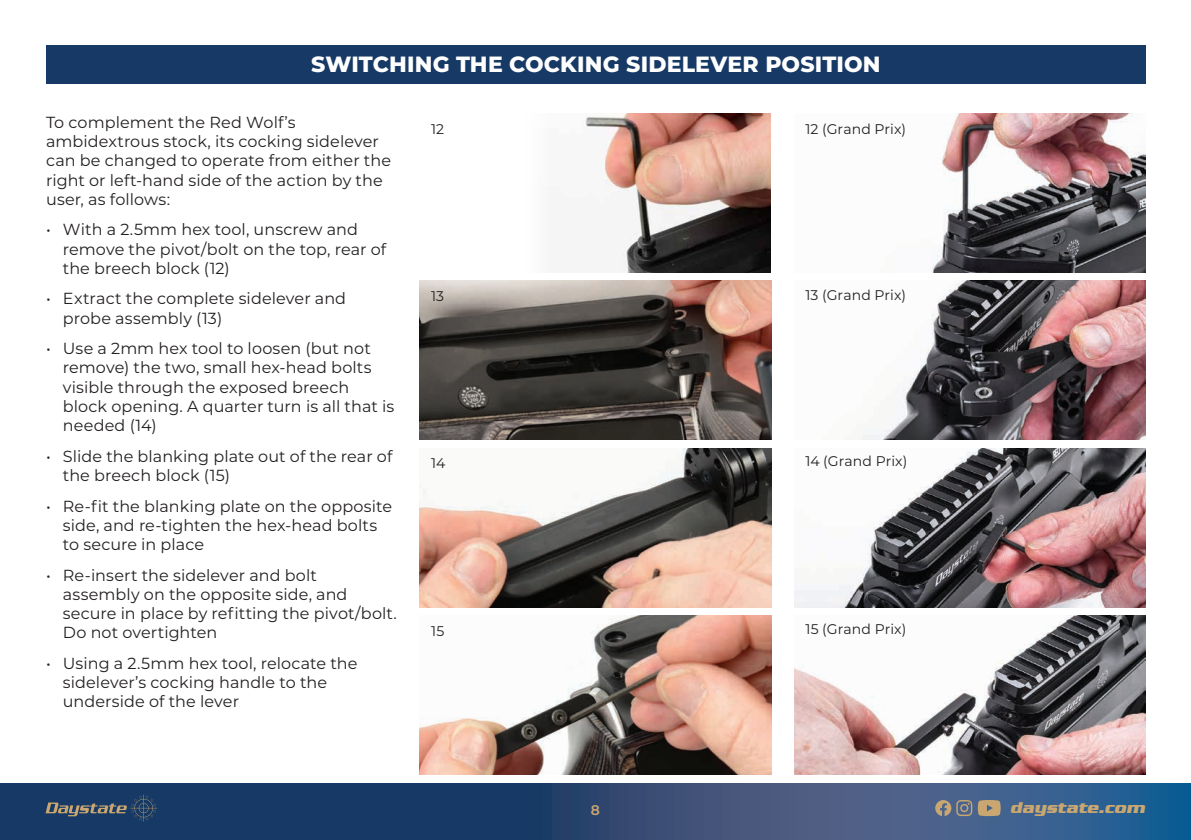
<style>
.page{position:relative;width:1191px;height:840px;background:#fff}
.page>*{position:absolute;margin:0;border:0;box-sizing:border-box;transform-origin:0 0}
.t1{font:800 22px "Montserrat";letter-spacing:.01em;color:#fff}
.t2{font:16px/19.2px "Montserrat";letter-spacing:.005em;color:#231f20}
.t3{font:italic 700 16px "Serpentine";letter-spacing:.005em;color:#caa770}
.t4{font:14px "Montserrat";letter-spacing:.005em;color:#231f20}
.t5{font:600 14px "Montserrat";color:#caa770}
</style>
<div class="page">
<svg style="left:0;top:783px;width:1191px;height:56px;background:#2a4b76"></svg>
<svg style="left:45px;top:794px;width:112px;height:27px;background:#334b66"></svg>
<svg style="left:935px;top:799px;width:65px;height:16px"></svg>
<img style="left:582px;top:113px;width:189px;height:159px">
<img style="left:420px;top:281px;width:351px;height:158px">
<img style="left:420px;top:448px;width:351px;height:159px">
<img style="left:420px;top:615px;width:351px;height:159px">
<div style="left:46px;top:45px;width:1099px;height:39px;background:#163965"></div>
<img style="left:931px;top:113px;width:214px;height:159px">
<img style="left:794px;top:615px;width:351px;height:159px">
<img style="left:862px;top:281px;width:283px;height:158px">
<img style="left:794px;top:448px;width:351px;height:159px">
<h1 class="t1" style="left:311px;top:48px;width:571px">SWITCHING THE COCKING SIDELEVER POSITION</h1>
<p class="t2" style="left:46px;top:112px;width:346px">To complement the Red Wolf’s ambidextrous stock, its cocking sidelever can be changed to operate from either the right or left-hand side of the action by the user, as follows:</p>
<p class="t2" style="left:63px;top:219px;width:325px;text-indent:-17px">• With a 2.5mm hex tool, unscrew and remove the pivot/bolt on the top, rear of the breech block (12)</p>
<p class="t2" style="left:63px;top:288px;width:285px;text-indent:-17px">• Extract the complete sidelever and probe assembly (13)</p>
<p class="t2" style="left:63px;top:338px;width:333px;text-indent:-17px">• Use a 2mm hex tool to loosen (but not remove) the two, small hex-head bolts visible through the exposed breech block opening. A quarter turn is all that is needed (14)</p>
<p class="t2" style="left:63px;top:445px;width:331px;text-indent:-17px">• Slide the blanking plate out of the rear of the breech block (15)</p>
<p class="t2" style="left:63px;top:495px;width:331px;text-indent:-17px">• Re-fit the blanking plate on the opposite side, and re-tighten the hex-head bolts to secure in place</p>
<p class="t2" style="left:63px;top:564px;width:335px;text-indent:-17px">• Re-insert the sidelever and bolt assembly on the opposite side, and secure in place by refitting the pivot/bolt.<br>Do not overtighten</p>
<p class="t2" style="left:63px;top:652px;width:296px;text-indent:-17px">• Using a 2.5mm hex tool, relocate the sidelever’s cocking handle to the underside of the lever</p>
<p class="t4" style="left:431px;top:119px;width:15px">12</p>
<p class="t4" style="left:431px;top:286px;width:15px">13</p>
<p class="t4" style="left:431px;top:453px;width:16px">14</p>
<p class="t4" style="left:431px;top:620px;width:15px">15</p>
<p class="t4" style="left:805px;top:119px;width:102px">12 (Grand Prix)</p>
<p class="t4" style="left:805px;top:285px;width:102px">13 (Grand Prix)</p>
<p class="t4" style="left:805px;top:451px;width:104px">14 (Grand Prix)</p>
<p class="t4" style="left:805px;top:619px;width:103px">15 (Grand Prix)</p>
<p class="t5" style="left:591px;top:799px;width:11px">8</p>
<p class="t3" style="left:1010px;top:799px;width:136px">daystate.com</p>
</div>
